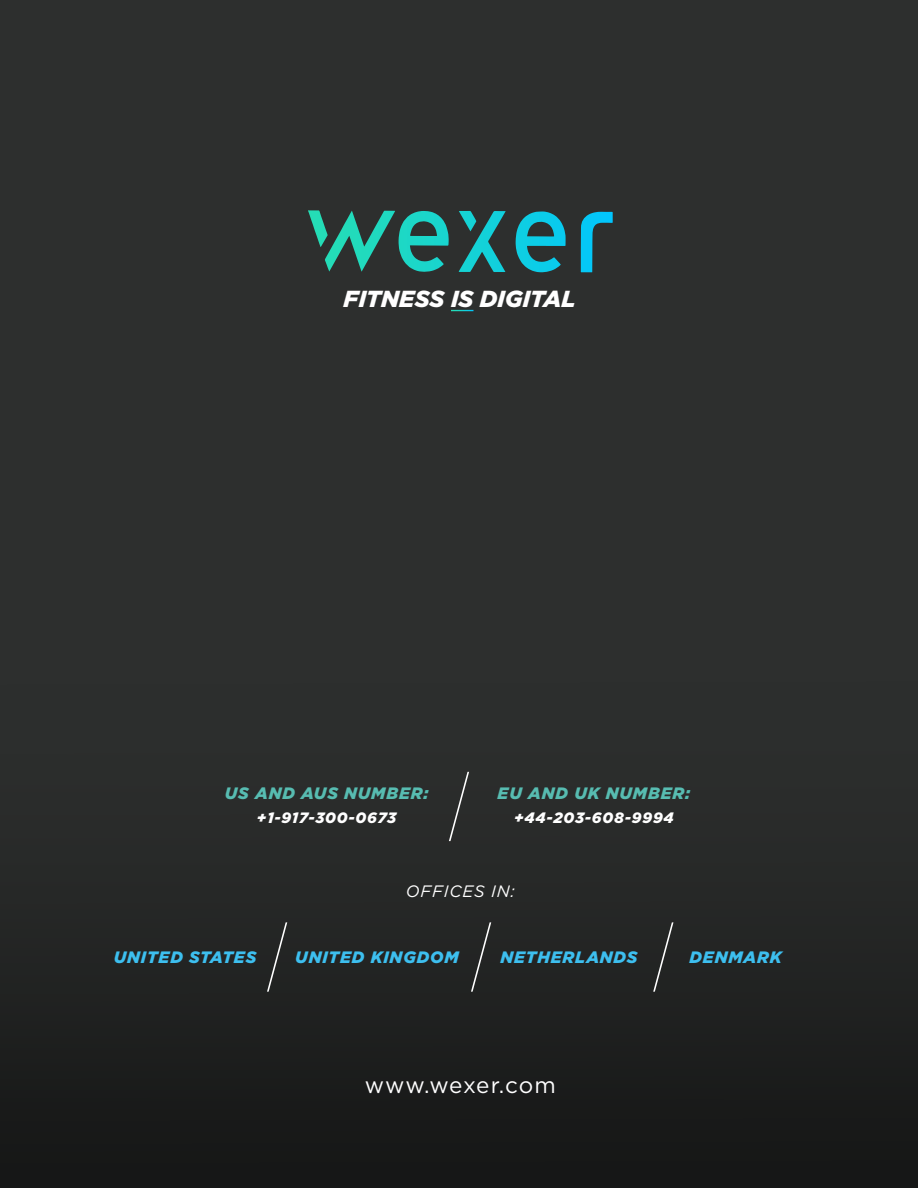
<style>
.page{position:relative;width:918px;height:1188px;background:#2d2f2e}
.page>*{position:absolute;margin:0;border:0;box-sizing:border-box;transform-origin:0 0}
.t1{font:italic 900 23.25px "Gotham";color:#fff}
.t2{font:22.5px "Gotham";letter-spacing:.035em;color:#fff}
.t3{font:italic 900 16.5px "Gotham";letter-spacing:.05em;color:#3dbfef}
.t4{font:italic 900 16.5px "Gotham";letter-spacing:.05em;color:#57bcb1}
.t5{font:italic 16.5px "Gotham";letter-spacing:.05em;color:#fff}
.t6{font:italic 900 15px "Gotham";letter-spacing:.05em;color:#fff}
</style>
<div class="page">
<div style="left:0;top:648px;width:918px;height:540px;background:linear-gradient(to bottom,#303331,#171817)"></div>
<svg style="left:451px;top:310px;width:22px;height:1px"></svg>
<svg style="left:308px;top:210px;width:168px;height:62px"></svg>
<svg style="left:653px;top:922px;width:21px;height:70px"></svg>
<svg style="left:267px;top:922px;width:21px;height:70px"></svg>
<svg style="left:471px;top:922px;width:20px;height:70px"></svg>
<svg style="left:449px;top:772px;width:20px;height:69px"></svg>
<h1 class="t1" style="left:344px;top:285px;width:234px">FITNESS IS DIGITAL</h1>
<p class="t4" style="left:225px;top:783px;width:205px">US AND AUS NUMBER:</p>
<p class="t6" style="left:257px;top:809px;width:141px">+1-917-300-0673</p>
<p class="t4" style="left:498px;top:783px;width:194px">EU AND UK NUMBER:</p>
<p class="t6" style="left:514px;top:809px;width:161px">+44-203-608-9994</p>
<p class="t5" style="left:406px;top:881px;width:111px">OFFICES IN:</p>
<p class="t3" style="left:114px;top:948px;width:144px">UNITED STATES</p>
<p class="t3" style="left:295px;top:948px;width:165px">UNITED KINGDOM</p>
<p class="t3" style="left:500px;top:948px;width:139px">NETHERLANDS</p>
<p class="t3" style="left:689px;top:948px;width:94px">DENMARK</p>
<h2 class="t2" style="left:365px;top:1072px;width:193px">www.wexer.com</h2>
</div>
